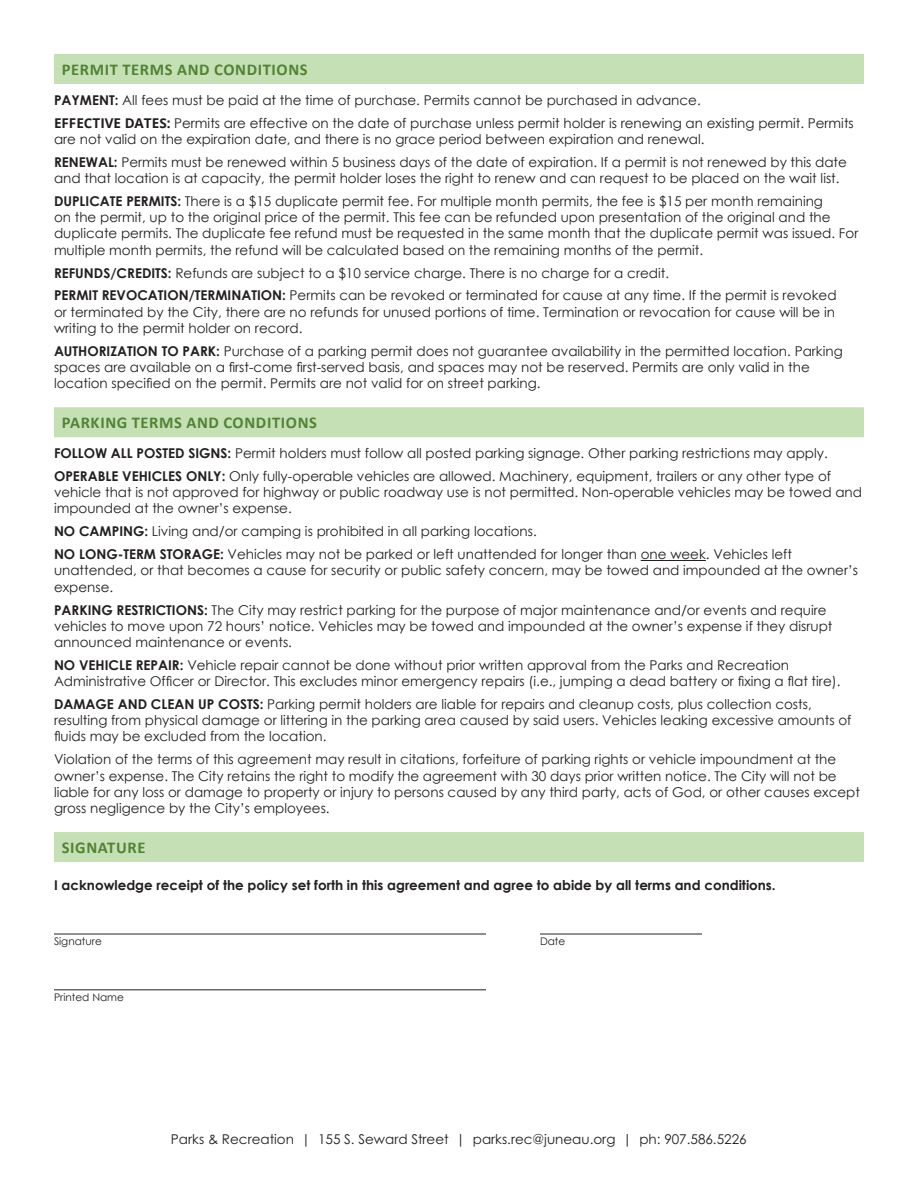
<style>
.page{position:relative;width:918px;height:1188px;background:#fff}
.page>*{position:absolute;margin:0;border:0;box-sizing:border-box;transform-origin:0 0}
.Section_Title_Calibr{font:700 16.5px "Calibri";letter-spacing:.04em;color:#538135}
.t1{font:13.5px/16.2px "Century Gothic";color:#231f20}
.t2{font:700 13.5px "Century Gothic";color:#231f20}
.t3{font:13.5px "Century Gothic Pro";color:#231f20}
.t4{font:10.5px "Century Gothic";color:#231f20}
.s1{font-weight:700}
.s2{font-family:"Open Sans";font-weight:700}
</style>
<div class="page">
<div style="left:54px;top:54px;width:810px;height:30px;background:#c5e0b5"></div>
<div style="left:54px;top:407px;width:810px;height:30px;background:#c5e0b5"></div>
<hr style="left:641px;top:560px;width:65px;height:1px;background:#231f20">
<div style="left:54px;top:832px;width:810px;height:30px;background:#c5e0b5"></div>
<hr style="left:54px;top:934px;width:432px;height:1px;background:#231f20">
<hr style="left:540px;top:934px;width:162px;height:1px;background:#231f20">
<hr style="left:54px;top:989px;width:432px;height:1px;background:#231f20">
<p class="Section_Title_Calibr" style="left:62px;top:58px;width:247px">PERMIT TERMS AND CONDITIONS</p>
<p class="t1" style="left:54px;top:92px;width:648px"><span class="s1">PAYMENT:</span> All fees must be paid at the time of purchase. Permits cannot be purchased in advance.</p>
<p class="t1" style="left:54px;top:114px;width:801px"><span class="s2">EFFECTIVE DATES:</span> Permits are effective on the date of purchase unless permit holder is renewing an existing permit. Permits are not valid on the expiration date, and there is no grace period between expiration and renewal.</p>
<p class="t1" style="left:54px;top:154px;width:794px"><span class="s1">RENEWAL:</span> Permits must be renewed within 5 business days of the date of expiration. If a permit is not renewed by this date and that location is at capacity, the permit holder loses the right to renew and can request to be placed on the wait list.</p>
<p class="t1" style="left:54px;top:193px;width:806px"><span class="s1">DUPLICATE PERMITS:</span> There is a $15 duplicate permit fee. For multiple month permits, the fee is $15 per month remaining<br>on the permit, up to the original price of the permit. This fee can be refunded upon presentation of the original and the duplicate permits. The duplicate fee refund must be requested in the same month that the duplicate permit was issued. For multiple month permits, the refund will be calculated based on the remaining months of the permit.</p>
<p class="t1" style="left:54px;top:264px;width:617px"><span class="s1">REFUNDS/CREDITS:</span> Refunds are subject to a $10 service charge. There is no charge for a credit.</p>
<p class="t1" style="left:54px;top:287px;width:784px;text-align:justify"><span class="s1">PERMIT REVOCATION/TERMINATION:</span> Permits can be revoked or terminated for cause at any time. If the permit is revoked or terminated by the City, there are no refunds for unused portions of time. Termination or revocation for cause will be in writing to the permit holder on record.</p>
<p class="t1" style="left:54px;top:343px;width:790px"><span class="s1">AUTHORIZATION TO PARK:</span> Purchase of a parking permit does not guarantee availability in the permitted location. Parking spaces are available on a first-come first-served basis, and spaces may not be reserved. Permits are only valid in the location specified on the permit. Permits are not valid for on street parking.</p>
<p class="Section_Title_Calibr" style="left:62px;top:411px;width:257px">PARKING TERMS AND CONDITIONS</p>
<p class="t1" style="left:54px;top:445px;width:775px"><span class="s1">FOLLOW ALL POSTED SIGNS:</span> Permit holders must follow all posted parking signage. Other parking restrictions may apply.</p>
<p class="t1" style="left:54px;top:468px;width:810px"><span class="s1">OPERABLE VEHICLES ONLY:</span> Only fully-operable vehicles are allowed. Machinery, equipment, trailers or any other type of vehicle that is not approved for highway or public roadway use is not permitted. Non-operable vehicles may be towed and impounded at the owner’s expense.</p>
<p class="t1" style="left:54px;top:523px;width:484px"><span class="s1">NO CAMPING:</span> Living and/or camping is prohibited in all parking locations.</p>
<p class="t1" style="left:54px;top:546px;width:806px"><span class="s1">NO LONG-TERM STORAGE:</span> Vehicles may not be parked or left unattended for longer than one week. Vehicles left unattended, or that becomes a cause for security or public safety concern, may be towed and impounded at the owner’s expense.</p>
<p class="t1" style="left:54px;top:601px;width:780px"><span class="s1">PARKING RESTRICTIONS:</span> The City may restrict parking for the purpose of major maintenance and/or events and require vehicles to move upon 72 hours’ notice. Vehicles may be towed and impounded at the owner’s expense if they disrupt announced maintenance or events.</p>
<p class="t1" style="left:54px;top:657px;width:788px"><span class="s1">NO VEHICLE REPAIR:</span> Vehicle repair cannot be done without prior written approval from the Parks and Recreation<br>Administrative Officer or Director. This excludes minor emergency repairs (i.e., jumping a dead battery or fixing a flat tire).</p>
<p class="t1" style="left:54px;top:696px;width:799px"><span class="s1">DAMAGE AND CLEAN UP COSTS:</span> Parking permit holders are liable for repairs and cleanup costs, plus collection costs, resulting from physical damage or littering in the parking area caused by said users. Vehicles leaking excessive amounts of fluids may be excluded from the location.</p>
<p class="t1" style="left:54px;top:751px;width:808px">Violation of the terms of this agreement may result in citations, forfeiture of parking rights or vehicle impoundment at the owner’s expense. The City retains the right to modify the agreement with 30 days prior written notice. The City will not be liable for any loss or damage to property or injury to persons caused by any third party, acts of God, or other causes except gross negligence by the City’s employees.</p>
<p class="Section_Title_Calibr" style="left:62px;top:836px;width:85px">SIGNATURE</p>
<p class="t2" style="left:54px;top:874px;width:723px">I acknowledge receipt of the policy set forth in this agreement and agree to abide by all terms and conditions.</p>
<p class="t4" style="left:54px;top:934px;width:49px">Signature</p>
<p class="t4" style="left:540px;top:934px;width:27px">Date</p>
<p class="t4" style="left:54px;top:990px;width:71px">Printed Name</p>
<p class="t3" style="left:171px;top:1131px;width:577px">Parks &amp; Recreation | 155 S. Seward Street | parks.rec@juneau.org | ph: 907.586.5226</p>
</div>
